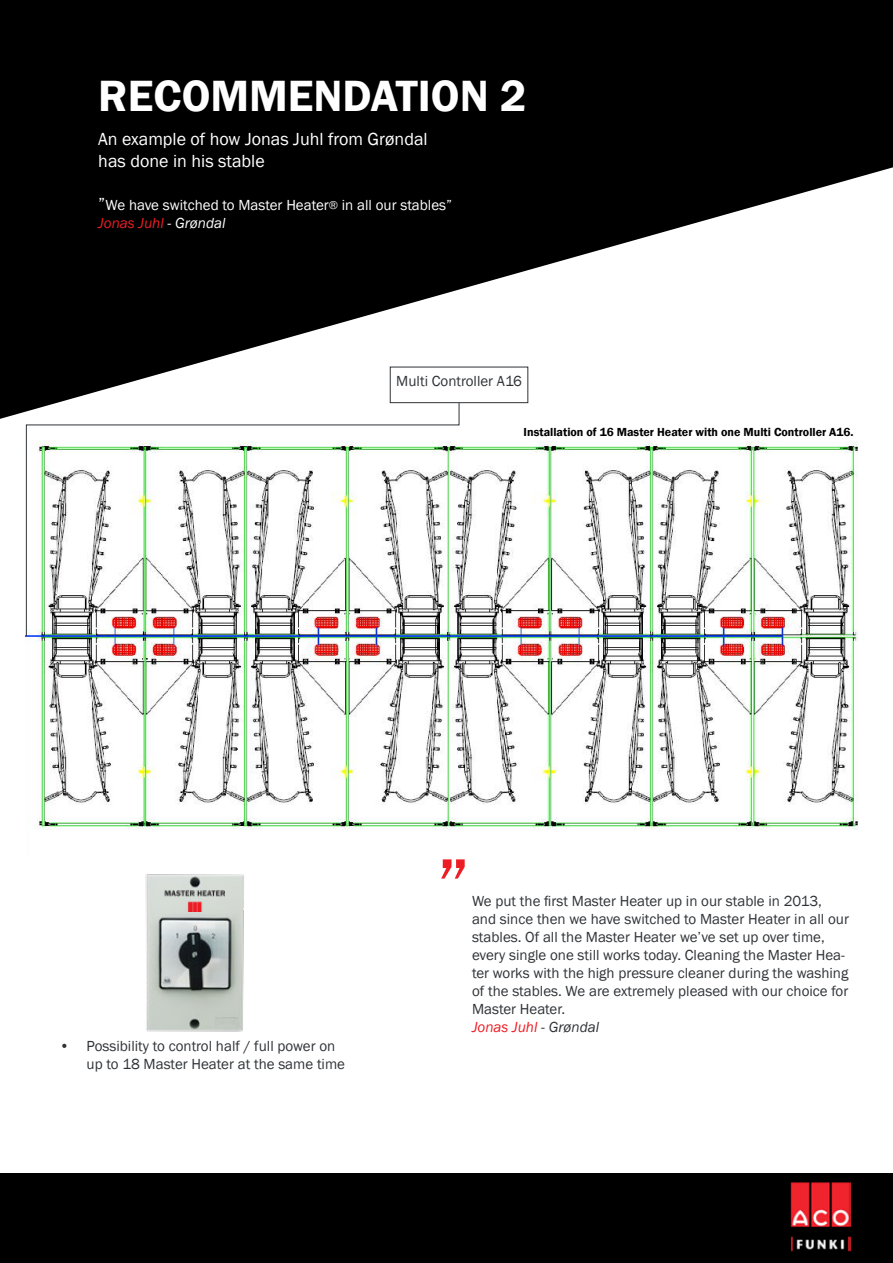
<style>
.page{position:relative;width:893px;height:1263px;background:#fff}
.page>*{position:absolute;margin:0;border:0;box-sizing:border-box;transform-origin:0 0}
.t1{font:90px "Franklin Gothic";color:#ed1d24}
.t2{font:600 45px "Franklin Gothic";color:#fff}
.t3{font:18px/21.6px "Franklin Gothic";color:#fff}
.t4{font:15px/18px "Franklin Gothic";color:#2f3337}
.t5{font:15px/18px "Franklin Gothic";color:#fff}
.t6{font:600 12px "Franklin Gothic";color:#000}
.s1{font-size:18px}
.s2{font-size:12px}
.s3{font-style:italic;color:#ed1d24}
.s4{font-style:italic}
</style>
<div class="page">
<svg style="left:0;top:24px;width:893px;height:395px;fill:#000"></svg>
<img style="left:26px;top:440px;width:832px;height:390px">
<svg style="left:26px;top:402px;width:434px;height:235px"></svg>
<div style="left:390px;top:367px;width:138px;height:36px;background:#fff;border:1px solid #2f3337"></div>
<img style="left:145px;top:874px;width:99px;height:158px">
<img style="left:165px;top:887px;width:59px;height:24px">
<div style="left:0;top:1174px;width:893px;height:89px;background:#000"></div>
<div style="left:0;top:0;width:893px;height:24px;background:#000"></div>
<img style="left:790px;top:1182px;width:60px;height:70px">
<h2 class="t2" style="left:98px;top:68px;width:430px">RECOMMENDATION 2</h2>
<p class="t3" style="left:98px;top:129px;width:331px">An example of how Jonas Juhl from Grøndal has done in his stable</p>
<p class="t5" style="left:98px;top:197px;width:355px"><span class="s1">”</span>We have switched to Master Heater<span class="s2">®</span> in all our stables”<br><span class="s3">Jonas Juhl</span> <span class="s4">- Grøndal</span></p>
<p class="t4" style="left:396px;top:373px;width:127px">Multi Controller A16</p>
<p class="t6" style="left:524px;top:425px;width:332px">Installation of 16 Master Heater with one Multi Controller A16.</p>
<h1 class="t1" style="left:435px;top:833px;width:38px">”</h1>
<p class="t4" style="left:87px;top:1037px;width:260px;text-indent:-27px">• Possibility to control half / full power on up to 18 Master Heater at the same time</p>
<p class="t4" style="left:472px;top:893px;width:379px">We put the first Master Heater up in our stable in 2013, and since then we have switched to Master Heater in all our stables. Of all the Master Heater we’ve set up over time, every single one still works today. Cleaning the Master Hea&shy;ter works with the high pressure cleaner during the washing of the stables. We are extremely pleased with our choice for Master Heater.<br><span class="s3">Jonas Juhl</span> <span class="s4">- Grøndal</span></p>
</div>
